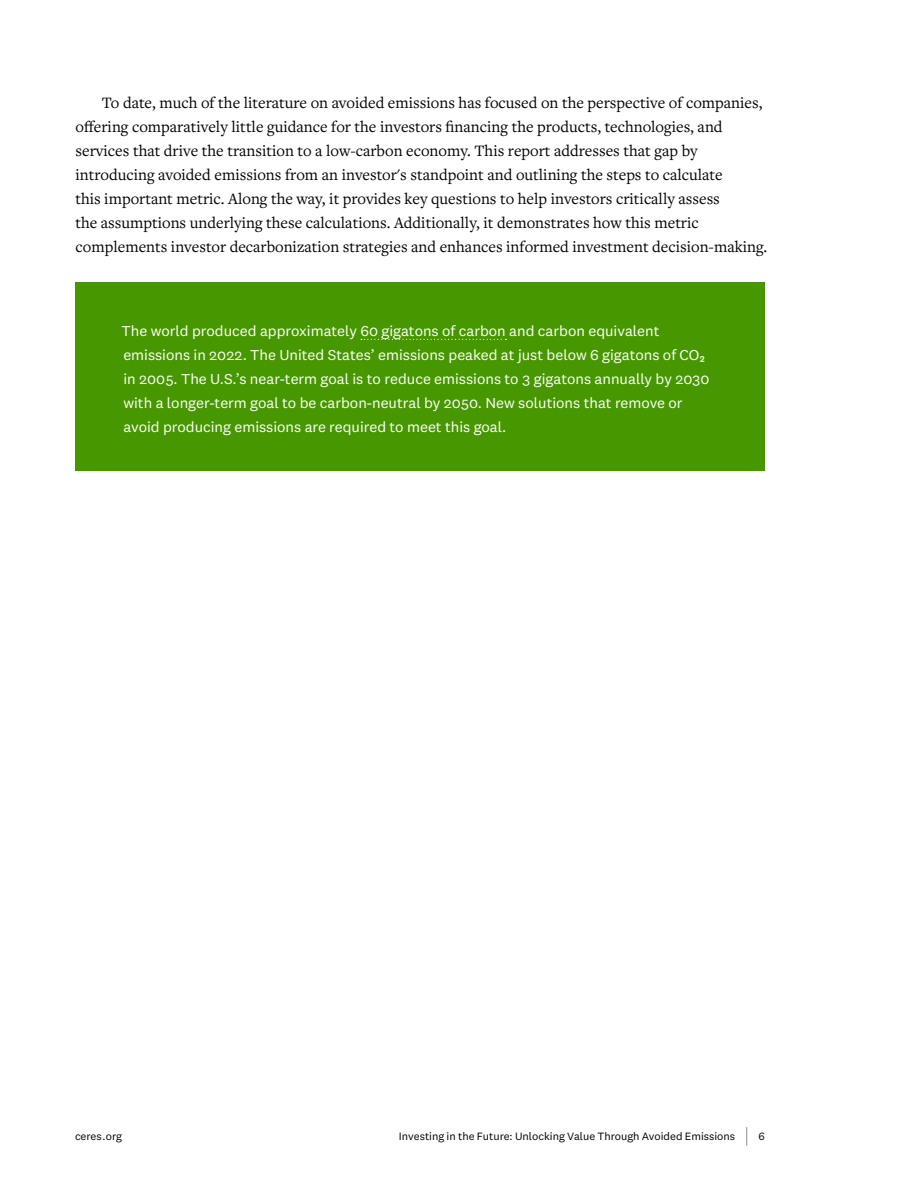
<style>
.page{position:relative;width:918px;height:1188px;background:#fff}
.page>*{position:absolute;margin:0;border:0;box-sizing:border-box;transform-origin:0 0}
.Body{font:16.5px/24px "Freight Text Pro";color:#000}
.Box___Head{font:semi-expanded 14.85px/24px "National 2";color:#fff}
.t1{font:semi-expanded 10.95px "National 2";color:#000}
.s1{font-size:22.05px}
</style>
<div class="page">
<div style="left:75px;top:282px;width:690px;height:189px;background:#479800"></div>
<svg style="left:361px;top:339px;width:145px;height:1px"></svg>
<p class="Body" style="left:75px;top:90px;width:693px;text-indent:26px">To date, much of the literature on avoided emissions has focused on the perspective of companies, offering comparatively little guidance for the investors financing the products, technologies, and services that drive the transition to a low-carbon economy. This report addresses that gap by introducing avoided emissions from an investor's standpoint and outlining the steps to calculate<br>this important metric. Along the way, it provides key questions to help investors critically assess<br>the assumptions underlying these calculations. Additionally, it demonstrates how this metric complements investor decarbonization strategies and enhances informed investment decision-making.</p>
<p class="Box___Head" style="left:122px;top:319px;width:589px">The world produced approximately 60 gigatons of carbon and carbon equivalent emissions in 2022. The United States’ emissions peaked at just below 6 gigatons of CO₂ in 2005. The U.S.’s near-term goal is to reduce emissions to 3 gigatons annually by 2030 with a longer-term goal to be carbon-neutral by 2050. New solutions that remove or avoid producing emissions are required to meet this goal.</p>
<p class="t1" style="left:75px;top:1130px;width:49px">ceres.org</p>
<p class="t1" style="left:399px;top:1130px;width:368px">Investing in the Future: Unlocking Value Through Avoided Emissions <span class="s1">|</span> 6</p>
</div>
